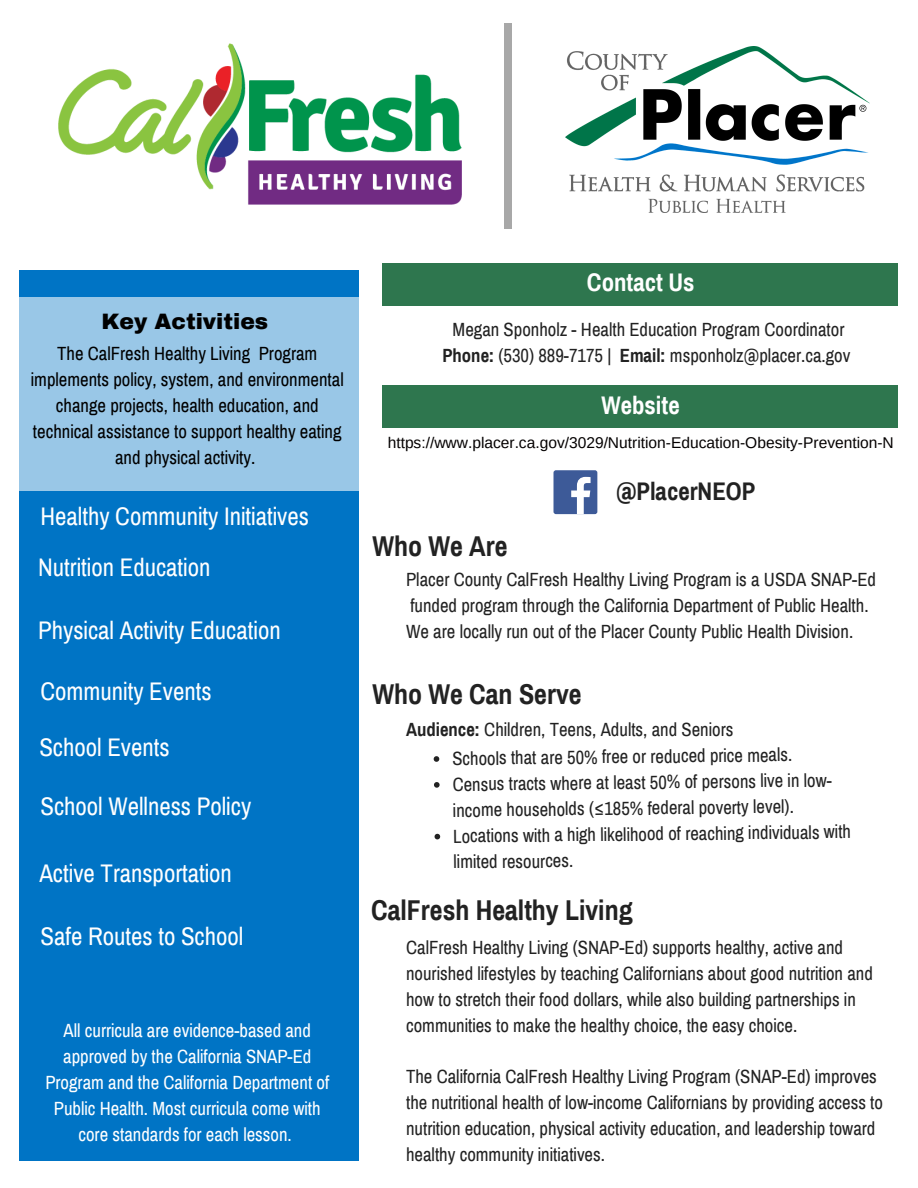
<style>
.page{position:relative;width:918px;height:1188px;background:#fff}
.page>*{position:absolute;margin:0;border:0;box-sizing:border-box;transform-origin:0 0}
.t1{font:700 28.05px "Archivo Narrow";color:#222}
.t2{font:24.9px "Archivo Narrow";color:#fff}
.t3{font:700 24.9px "Archivo Narrow";color:#fff}
.t4{font:700 24.9px "Archivo Narrow";color:#222}
.t5{font:900 21.75px "Archivo";color:#000}
.t6{font:18.75px/25.8px "Archivo Narrow";color:#222}
.t7{font:18.75px/25.8px "Archivo Narrow";color:#000;text-align:center}
.t8{font:18.75px/25.8px "Archivo Narrow";color:#fff;text-align:center}
.t9{font:15.6px "Arimo";color:#040000}
.s1{font-weight:700}
</style>
<div class="page">
<div style="left:27px;top:272px;width:324px;height:887px;background:#0074c5"></div>
<div style="left:346px;top:1148px;width:13px;height:13px;background:#0074c5"></div>
<div style="left:19px;top:282px;width:13px;height:867px;background:#0074c5"></div>
<div style="left:19px;top:1148px;width:13px;height:13px;background:#0074c5"></div>
<div style="left:346px;top:282px;width:13px;height:867px;background:#0074c5"></div>
<div style="left:31px;top:1148px;width:316px;height:13px;background:#0074c5"></div>
<div style="left:346px;top:270px;width:13px;height:13px;background:#0074c5"></div>
<div style="left:19px;top:270px;width:13px;height:13px;background:#0074c5"></div>
<div style="left:31px;top:270px;width:316px;height:13px;background:#0074c5"></div>
<div style="left:17px;top:297px;width:344px;height:194px;background:#99c7e7"></div>
<div style="left:383px;top:263px;width:515px;height:43px;background:#2e764e"></div>
<div style="left:383px;top:385px;width:515px;height:43px;background:#2e764e"></div>
<svg style="left:434px;top:756px;width:5px;height:6px"></svg>
<svg style="left:434px;top:782px;width:6px;height:6px"></svg>
<svg style="left:435px;top:834px;width:5px;height:5px"></svg>
<div style="left:554px;top:470px;width:43px;height:44px;background:#3d5a98;border-radius:2px"></div>
<svg style="left:571px;top:477px;width:20px;height:37px"></svg>
<img style="left:566px;top:46px;width:304px;height:167px">
<img style="left:58px;top:44px;width:403px;height:161px">
<div style="left:504px;top:183px;width:8px;height:46px;background:#a8a8a8"></div>
<div style="left:504px;top:23px;width:8px;height:46px;background:#a8a8a8"></div>
<div style="left:504px;top:68px;width:8px;height:116px;background:#a8a8a8"></div>
<p class="t5" style="left:101px;top:309px;width:168px">Key Activities</p>
<p class="t7" style="left:31px;top:341px;width:314px">The CalFresh Healthy Living Program implements policy, system, and environmental change projects, health education, and technical assistance to support healthy eating and physical activity.</p>
<h2 class="t2" style="left:40px;top:503px;width:270px">Healthy Community Initiatives</h2>
<h2 class="t2" style="left:38px;top:554px;width:174px">Nutrition Education</h2>
<h2 class="t2" style="left:38px;top:617px;width:244px">Physical Activity Education</h2>
<h2 class="t2" style="left:40px;top:678px;width:173px">Community Events</h2>
<h2 class="t2" style="left:39px;top:734px;width:132px">School Events</h2>
<h2 class="t2" style="left:40px;top:794px;width:212px">School Wellness Policy</h2>
<h2 class="t2" style="left:39px;top:860px;width:194px">Active Transportation</h2>
<h2 class="t2" style="left:40px;top:923px;width:204px">Safe Routes to School</h2>
<p class="t8" style="left:45px;top:1018px;width:285px">All curricula are evidence-based and approved by the California SNAP-Ed Program and the California Department of Public Health. Most curricula come with core standards for each lesson.</p>
<h2 class="t3" style="left:587px;top:270px;width:109px">Contact Us</h2>
<p class="t6" style="left:442px;top:317px;width:410px;text-align:center">Megan Sponholz - Health Education Program Coordinator<br><span class="s1">Phone:</span> (530) 889-7175 | <span class="s1">Email:</span> msponholz@placer.ca.gov</p>
<h2 class="t3" style="left:602px;top:392px;width:80px">Website</h2>
<p class="t9" style="left:388px;top:434px;width:508px">https://www.placer.ca.gov/3029/Nutrition-Education-Obesity-Prevention-N</p>
<h1 class="t1" style="left:372px;top:531px;width:137px">Who We Are</h1>
<h2 class="t4" style="left:616px;top:478px;width:140px">@PlacerNEOP</h2>
<p class="t6" style="left:406px;top:567px;width:471px">Placer County CalFresh Healthy Living Program is a USDA SNAP-Ed funded program through the California Department of Public Health.<br>We are locally run out of the Placer County Public Health Division.</p>
<h1 class="t1" style="left:372px;top:680px;width:211px">Who We Can Serve</h1>
<p class="t6" style="left:406px;top:717px;width:329px"><span class="s1">Audience:</span> Children, Teens, Adults, and Seniors</p>
<p class="t6" style="left:451px;top:747px;width:400px;rotate:-1deg">Schools that are 50% free or reduced price meals.<br>Census tracts where at least 50% of persons live in low&shy;income households (≤185% federal poverty level).<br>Locations with a high likelihood of reaching individuals with limited resources.</p>
<h1 class="t1" style="left:371px;top:896px;width:263px">CalFresh Healthy Living</h1>
<p class="t6" style="left:406px;top:935px;width:468px">CalFresh Healthy Living (SNAP-Ed) supports healthy, active and nourished lifestyles by teaching Californians about good nutrition and how to stretch their food dollars, while also building partnerships in communities to make the healthy choice, the easy choice.</p>
<p class="t6" style="left:406px;top:1064px;width:478px">The California CalFresh Healthy Living Program (SNAP-Ed) improves the nutritional health of low-income Californians by providing access to nutrition education, physical activity education, and leadership toward healthy community initiatives.</p>
</div>
